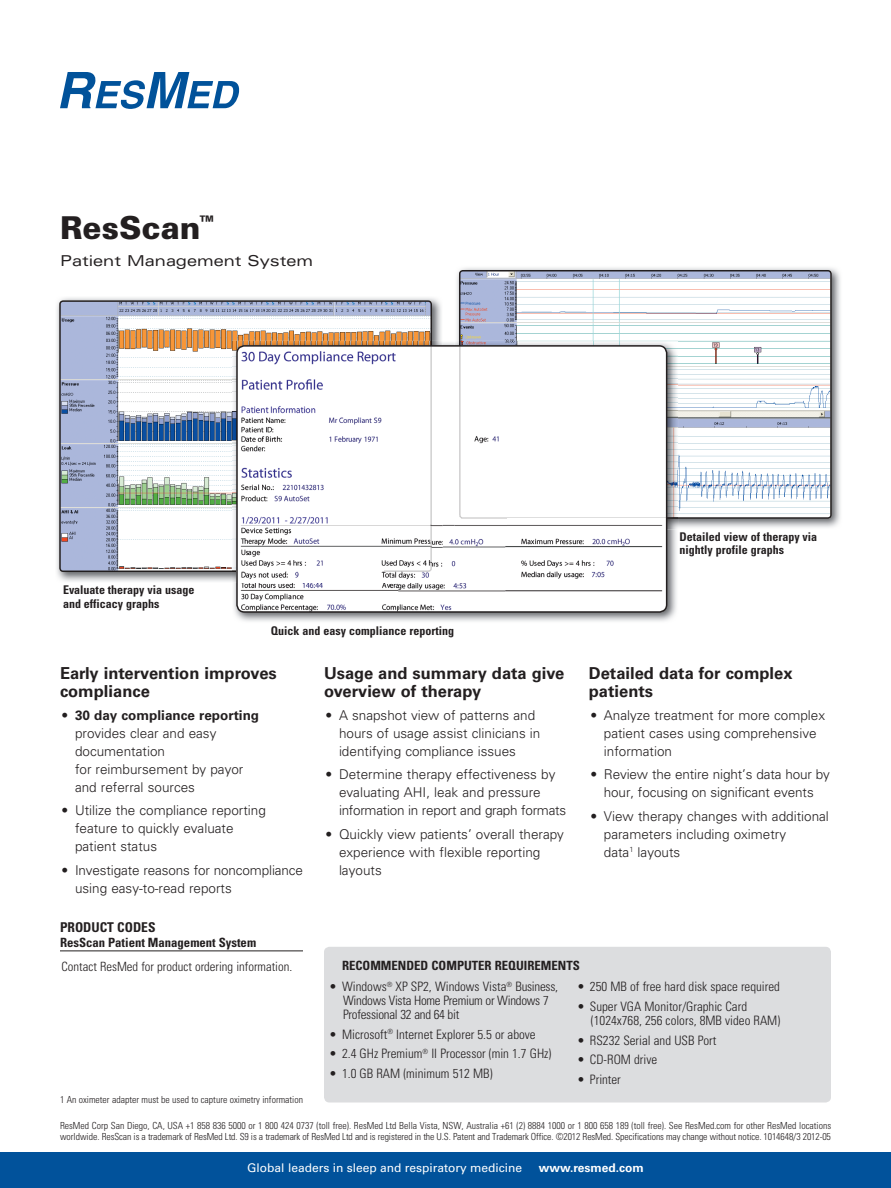
<style>
.page{position:relative;width:891px;height:1188px;background:#fff}
.page>*{position:absolute;margin:0;border:0;box-sizing:border-box;transform-origin:0 0}
.t1{font:900 31.5px "Univers LT Std";color:#231f20}
.t2{font:700 16.5px/18px "Univers LT Std";color:#231f20}
.t3{font:expanded 15px "Univers LT Std";color:#231f20}
.t4{font:300 13.5px/18px "Univers LT Std";color:#231f20}
.t5{font:700 condensed 13.5px "Univers LT Std";color:#231f20}
.t6{font:300 condensed 12.9px/13.8px "Univers LT Std";color:#231f20}
.t7{font:300 condensed 12.9px/13.8px "Univers LT Std";letter-spacing:-.02em;color:#231f20}
.t8{font:700 condensed 12.75px "Univers LT Std";color:#231f20}
.t9{font:300 condensed 12.75px "Univers LT Std";color:#231f20}
.t10{font:700 condensed 12px/13.5px "Univers LT Std";color:#231f20}
.t11{font:12px "Univers LT Std";color:#fff}
.t12{font:700 12px "Univers LT Std";color:#fff}
.t13{font:300 condensed 9.75px/11.2px "Univers LT Std";color:#231f20}
.s1{font-weight:700}
</style>
<div class="page">
<div style="left:0;top:1152px;width:891px;height:36px;background:#01529b"></div>
<hr style="left:60px;top:951px;width:243px;height:1px;background:#231f20">
<svg style="left:60px;top:72px;width:180px;height:37px"></svg>
<img style="left:56px;top:297px;width:386px;height:285px">
<svg style="left:59px;top:300px;width:373px;height:272px"></svg>
<img style="left:456px;top:267px;width:385px;height:261px">
<svg style="left:459px;top:270px;width:373px;height:249px"></svg>
<div style="left:324px;top:947px;width:507px;height:155px;background:#dcdddf;border-radius:5px"></div>
<img style="left:233px;top:342px;width:444px;height:280px">
<img style="left:232px;top:341px;width:200px;height:231px">
<img style="left:460px;top:341px;width:218px;height:177px">
<img style="left:398px;top:348px;width:107px;height:262px">
<img style="left:505px;top:529px;width:162px;height:83px">
<img style="left:237px;top:583px;width:161px;height:29px">
<img style="left:392px;top:348px;width:51px;height:235px">
<img style="left:239px;top:572px;width:153px;height:11px">
<img style="left:237px;top:346px;width:146px;height:225px">
<img style="left:384px;top:348px;width:48px;height:224px">
<img style="left:239px;top:571px;width:145px;height:1px">
<img style="left:383px;top:348px;width:48px;height:223px">
<img style="left:455px;top:348px;width:52px;height:181px">
<img style="left:507px;top:519px;width:157px;height:10px">
<img style="left:460px;top:346px;width:207px;height:172px">
<div style="left:236px;top:345px;width:431px;height:268px;border:2px solid #231f20;border-radius:8px"></div>
<h1 class="t1" style="left:60px;top:208px;width:156px">ResScan<sup>™</sup></h1>
<p class="t3" style="left:60px;top:252px;width:255px">Patient Management System</p>
<p class="t10" style="left:63px;top:583px;width:133px">Evaluate therapy via usage and efficacy graphs</p>
<p class="t10" style="left:271px;top:624px;width:185px">Quick and easy compliance reporting</p>
<p class="t2" style="left:60px;top:664px;width:218px">Early intervention improves compliance</p>
<p class="t4" style="left:75px;top:706px;width:186px;text-indent:-14px">• <span class="s1">30 day compliance reporting </span>provides clear and easy documentation<br>for reimbursement by payor and referral sources</p>
<p class="t4" style="left:75px;top:802px;width:192px;text-indent:-14px">• Utilize the compliance reporting feature to quickly evaluate patient status</p>
<p class="t4" style="left:75px;top:861px;width:230px;text-indent:-14px">• Investigate reasons for noncompliance using easy-to-read reports</p>
<p class="t2" style="left:324px;top:664px;width:242px">Usage and summary data give overview of therapy</p>
<p class="t4" style="left:339px;top:706px;width:203px;text-indent:-14px">• A snapshot view of patterns and hours of usage assist clinicians in identifying compliance issues</p>
<p class="t4" style="left:339px;top:766px;width:229px;text-indent:-14px">• Determine therapy effectiveness by evaluating AHI, leak and pressure information in report and graph formats</p>
<p class="t4" style="left:339px;top:825px;width:227px;text-indent:-14px">• Quickly view patients’ overall therapy experience with flexible reporting layouts</p>
<p class="t10" style="left:680px;top:530px;width:139px">Detailed view of therapy via nightly profile graphs</p>
<p class="t2" style="left:589px;top:664px;width:205px">Detailed data for complex patients</p>
<p class="t4" style="left:604px;top:706px;width:223px;text-indent:-14px">• Analyze treatment for more complex patient cases using comprehensive information</p>
<p class="t4" style="left:590px;top:766px;width:241px;text-align:center">• Review the entire night’s data hour by hour, focusing on significant events</p>
<p class="t4" style="left:604px;top:807px;width:227px;text-indent:-14px">• View therapy changes with additional parameters including oximetry<br>data<sup>1</sup> layouts</p>
<p class="t5" style="left:60px;top:919px;width:97px">PRODUCT CODES</p>
<p class="t8" style="left:60px;top:935px;width:198px">ResScan Patient Management System</p>
<p class="t9" style="left:62px;top:959px;width:232px">Contact ResMed for product ordering information.</p>
<p class="t8" style="left:342px;top:958px;width:239px">RECOMMENDED COMPUTER REQUIREMENTS</p>
<p class="t7" style="left:343px;top:980px;width:217px;text-indent:-14px">• Windows<sup>®</sup> XP SP2, Windows Vista<sup>®</sup> Business,<br>Windows Vista Home Premium or Windows 7<br>Professional 32 and 64 bit</p>
<p class="t6" style="left:329px;top:1027px;width:208px">• Microsoft<sup>®</sup> Internet Explorer 5.5 or above</p>
<p class="t6" style="left:329px;top:1047px;width:224px">• 2.4 GHz Premium<sup>®</sup> II Processor (min 1.7 GHz)</p>
<p class="t6" style="left:329px;top:1067px;width:165px">• 1.0 GB RAM (minimum 512 MB)</p>
<p class="t6" style="left:577px;top:980px;width:204px">• 250 MB of free hard disk space required</p>
<p class="t6" style="left:591px;top:1000px;width:191px;text-indent:-14px">• Super VGA Monitor/Graphic Card (1024x768, 256 colors, 8MB video RAM)</p>
<p class="t6" style="left:577px;top:1033px;width:141px">• RS232 Serial and USB Port</p>
<p class="t6" style="left:577px;top:1053px;width:82px">• CD-ROM drive</p>
<p class="t6" style="left:577px;top:1073px;width:45px">• Printer</p>
<p class="t13" style="left:60px;top:1093px;width:245px">1 An oximeter adapter must be used to capture oximetry information</p>
<p class="t13" style="left:60px;top:1120px;width:773px">ResMed Corp San Diego, CA, USA +1 858 836 5000 or 1 800 424 0737 (toll free). ResMed Ltd Bella Vista, NSW, Australia +61 (2) 8884 1000 or 1 800 658 189 (toll free). See ResMed.com for other ResMed locations worldwide. ResScan is a trademark of ResMed Ltd. S9 is a trademark of ResMed Ltd and is registered in the U.S. Patent and Trademark Office. ©2012 ResMed. Specifications may change without notice. 1014648/3 2012-05</p>
<p class="t11" style="left:247px;top:1160px;width:276px">Global leaders in sleep and respiratory medicine</p>
<p class="t12" style="left:539px;top:1160px;width:106px">www.resmed.com</p>
</div>
